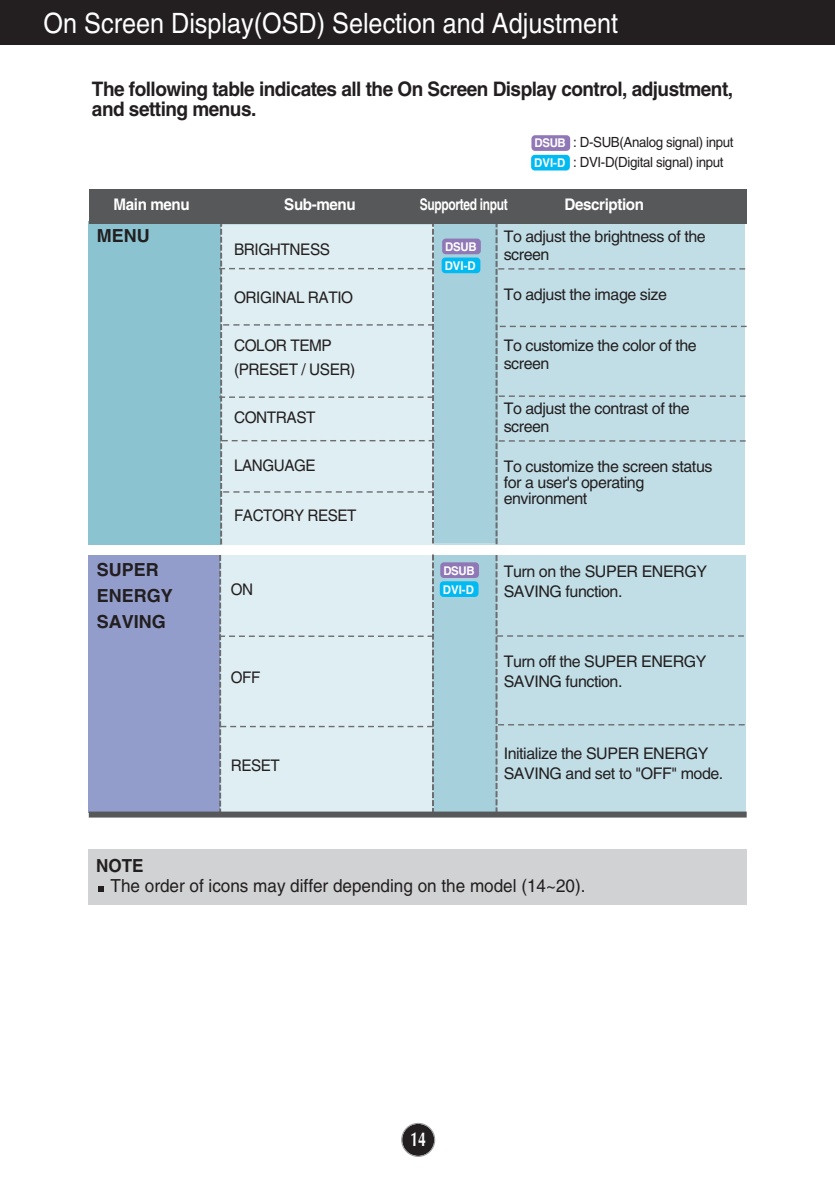
<style>
.page{position:relative;width:835px;height:1189px;background:#fff}
.page>*{position:absolute;margin:0;border:0;box-sizing:border-box;transform-origin:0 0}
.t1{font:28px "Helvetica";color:#fff;scale:.9 1}
.t2{font:700 20px/20px "Helvetica";letter-spacing:-.025em;color:#231f20;scale:.95 1}
.t3{font:700 20px "Optima";color:#fff;scale:.7 1}
.t4{font:18px "Helvetica";color:#231f20;scale:.95 1}
.t5{font:700 18px/26px "Helvetica";color:#231f20}
.t6{font:700 18px "Helvetica";color:#231f20;scale:.95 1}
.t7{font:16px/18px "Helvetica";letter-spacing:-.03em;color:#231f20}
.t8{font:16px/24px "Helvetica";letter-spacing:-.03em;color:#231f20;scale:.96 1}
.t9{font:16px "Helvetica";letter-spacing:-.03em;color:#231f20;scale:.95 1}
.t10{font:700 16px "Helvetica";letter-spacing:-.03em;color:#fff;scale:.95 1}
.t11{font:700 16px "Helvetica";letter-spacing:-.03em;color:#fff;scale:.75 1}
.t12{font:14px/19.6px "Helvetica";letter-spacing:-.025em;color:#231f20;scale:.95 1}
.t13{font:700 12px/19px "Helvetica";letter-spacing:-.03em;color:#fff;scale:.95 1}
</style>
<div class="page">
<div style="left:402px;top:1124px;width:32px;height:32px;background:#231f20;border-radius:50%"></div>
<div style="left:401px;top:1123px;width:34px;height:34px;border:1px solid #939598;border-radius:50%"></div>
<div style="left:0;top:0;width:835px;height:45px;background:#231f20"></div>
<div style="left:531px;top:135px;width:39px;height:16px;background:#9077b5;border-radius:4px"></div>
<div style="left:531px;top:155px;width:39px;height:15px;background:#00baf1;border-radius:4px"></div>
<div style="left:434px;top:221px;width:64px;height:322px;background:#a6d0dc"></div>
<div style="left:89px;top:221px;width:132px;height:323px;background:#8bc3d1"></div>
<div style="left:88px;top:850px;width:658px;height:55px;background:#d1d2d4"></div>
<svg style="left:98px;top:886px;width:6px;height:6px"></svg>
<div style="left:442px;top:239px;width:39px;height:15px;background:#9077b5;border-radius:4px"></div>
<div style="left:441px;top:257px;width:39px;height:16px;background:#00baf1;border-radius:4px"></div>
<div style="left:89px;top:189px;width:657px;height:35px;background:#57585a"></div>
<div style="left:219px;top:224px;width:215px;height:320px;background:#dfeef2"></div>
<div style="left:495px;top:224px;width:251px;height:320px;background:#c1dee6"></div>
<div style="left:89px;top:555px;width:131px;height:258px;background:#929dcc"></div>
<div style="left:433px;top:556px;width:63px;height:257px;background:#a6d0dc"></div>
<div style="left:440px;top:562px;width:39px;height:16px;background:#9077b5;border-radius:4px"></div>
<div style="left:440px;top:581px;width:38px;height:16px;background:#00baf1;border-radius:4px"></div>
<div style="left:89px;top:811px;width:657px;height:6px;background:#57585a"></div>
<div style="left:219px;top:554px;width:215px;height:258px;background:#dfeef2"></div>
<div style="left:495px;top:555px;width:249px;height:257px;background:#c1dee6"></div>
<h1 class="t1" style="left:44px;top:13px;width:639px">On Screen Display(OSD) Selection and Adjustment</h1>
<p class="t2" style="left:92px;top:81px;width:676px">The following table indicates all the On Screen Display control, adjustment, and setting menus.</p>
<p class="t12" style="left:573px;top:134px;width:170px">: D-SUB(Analog signal) input : DVI-D(Digital signal) input</p>
<p class="t13" style="left:534px;top:135px;width:35px;line-height:19.6px">DSUB<br>DVI-D</p>
<p class="t10" style="left:114px;top:199px;width:82px">Main menu</p>
<p class="t10" style="left:284px;top:199px;width:77px">Sub-menu</p>
<p class="t11" style="left:420px;top:199px;width:119px">Supported input</p>
<p class="t10" style="left:564px;top:199px;width:85px">Description</p>
<p class="t8" style="left:234px;top:239px;width:102px">BRIGHTNESS</p>
<p class="t8" style="left:234px;top:287px;width:126px">ORIGINAL RATIO</p>
<p class="t8" style="left:234px;top:335px;width:128px">COLOR TEMP (PRESET / USER)</p>
<p class="t8" style="left:234px;top:407px;width:86px">CONTRAST</p>
<p class="t9" style="left:234px;top:460px;width:87px">LANGUAGE</p>
<p class="t9" style="left:234px;top:510px;width:130px">FACTORY RESET</p>
<p class="t5" style="left:97px;top:225px;width:54px">MENU</p>
<p class="t7" style="left:503px;top:229px;width:203px">To adjust the brightness of the screen</p>
<p class="t13" style="left:444px;top:238px;width:35px">DSUB<br>DVI-D</p>
<p class="t7" style="left:503px;top:287px;width:165px">To adjust the image size</p>
<p class="t7" style="left:503px;top:337px;width:195px">To customize the color of the screen</p>
<p class="t7" style="left:503px;top:401px;width:187px">To adjust the contrast of the screen</p>
<p class="t7" style="left:503px;top:459px;width:210px;line-height:16px">To customize the screen status for a user's operating environment</p>
<p class="t5" style="left:97px;top:558px;width:77px">SUPER<br>ENERGY<br>SAVING</p>
<p class="t7" style="left:503px;top:563px;width:205px;line-height:20px">Turn on the SUPER ENERGY<br>SAVING function.</p>
<p class="t13" style="left:443px;top:562px;width:35px">DSUB<br>DVI-D</p>
<p class="t9" style="left:231px;top:584px;width:25px">ON</p>
<p class="t9" style="left:231px;top:672px;width:33px">OFF</p>
<p class="t9" style="left:231px;top:760px;width:53px">RESET</p>
<p class="t7" style="left:503px;top:652px;width:204px;line-height:20px">Turn off the SUPER ENERGY<br>SAVING function.</p>
<p class="t7" style="left:503px;top:745px;width:221px;line-height:20px">Initialize the SUPER ENERGY<br>SAVING and set to "OFF" mode.</p>
<p class="t6" style="left:96px;top:859px;width:51px">NOTE</p>
<p class="t4" style="left:111px;top:879px;width:501px">The order of icons may differ depending on the model (14~20).</p>
<p class="t3" style="left:410px;top:1131px;width:23px">14</p>
</div>
